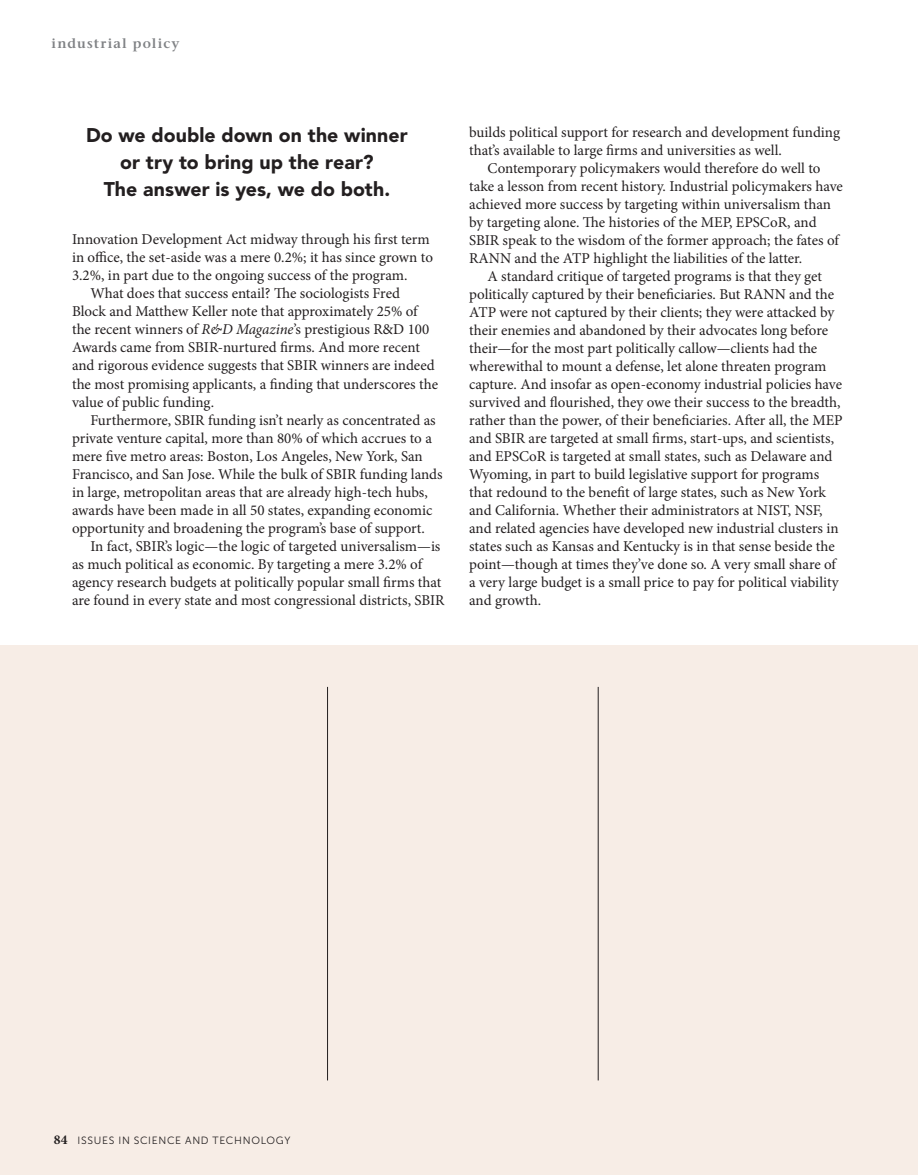
<style>
.page{position:relative;width:918px;height:1175px;background:#fff}
.page>*{position:absolute;margin:0;border:0;box-sizing:border-box;transform-origin:0 0}
.t1{font:900 19.5px/27px "Expo Black S Si";letter-spacing:.005em;color:#231f20;text-align:center}
.t2{font:15px/18px "Minion Pro";letter-spacing:-.005em;color:#231f20}
.t3{font:600 13.5px "Stone Serif";letter-spacing:.09em;color:#808285}
.t4{font:10.5px "Museo Sans 300";letter-spacing:.065em;color:#231f20}
.s1{font-style:italic}
.s2{font-family:"Minion Pro";font-weight:700;font-size:13.5px}
</style>
<div class="page">
<div style="left:0;top:645px;width:918px;height:529px;background:#f7ede6"></div>
<hr style="left:327px;top:687px;width:1px;height:393px;background:#231f20">
<hr style="left:598px;top:687px;width:1px;height:393px;background:#231f20">
<p class="t3" style="left:52px;top:35px;width:130px">industrial policy</p>
<h1 class="t1" style="left:86px;top:121px;width:323px">Do we double down on the winner or try to bring up the rear?<br>The answer is yes, we do both.</h1>
<p class="t2" style="left:72px;top:231px;width:359px">Innovation Development Act midway through his first term</p>
<p class="t2" style="left:72px;top:249px;width:363px">in office, the set-aside was a mere 0.2%; it has since grown to</p>
<p class="t2" style="left:72px;top:267px;width:337px">3.2%, in part due to the ongoing success of the program.</p>
<p class="t2" style="left:90px;top:285px;width:311px">What does that success entail? The sociologists Fred</p>
<p class="t2" style="left:72px;top:303px;width:347px">Block and Matthew Keller note that approximately 25% of</p>
<p class="t2" style="left:72px;top:321px;width:359px">the recent winners of <span class="s1">R&amp;D Magazine</span>’s prestigious R&amp;D 100</p>
<p class="t2" style="left:72px;top:339px;width:350px">Awards came from SBIR-nurtured firms. And more recent</p>
<p class="t2" style="left:72px;top:357px;width:364px">and rigorous evidence suggests that SBIR winners are indeed</p>
<p class="t2" style="left:72px;top:375px;width:368px">the most promising applicants, a finding that underscores the</p>
<p class="t2" style="left:72px;top:393px;width:144px">value of public funding.</p>
<p class="t2" style="left:90px;top:411px;width:347px">Furthermore, SBIR funding isn’t nearly as concentrated as</p>
<p class="t2" style="left:72px;top:429px;width:361px">private venture capital, more than 80% of which accrues to a</p>
<p class="t2" style="left:72px;top:447px;width:352px">mere five metro areas: Boston, Los Angeles, New York, San</p>
<p class="t2" style="left:72px;top:465px;width:372px">Francisco, and San Jose. While the bulk of SBIR funding lands</p>
<p class="t2" style="left:72px;top:483px;width:357px">in large, metropolitan areas that are already high-tech hubs,</p>
<p class="t2" style="left:72px;top:501px;width:362px">awards have been made in all 50 states, expanding economic</p>
<p class="t2" style="left:72px;top:519px;width:354px">opportunity and broadening the program’s base of support.</p>
<p class="t2" style="left:90px;top:537px;width:352px">In fact, SBIR’s logic—the logic of targeted universalism—is</p>
<p class="t2" style="left:72px;top:555px;width:352px">as much political as economic. By targeting a mere 3.2% of</p>
<p class="t2" style="left:72px;top:573px;width:371px">agency research budgets at politically popular small firms that</p>
<p class="t2" style="left:72px;top:591px;width:374px">are found in every state and most congressional districts, SBIR</p>
<p class="t2" style="left:469px;top:123px;width:372px">builds political support for research and development funding that’s available to large firms and universities as well.</p>
<p class="t2" style="left:469px;top:159px;width:375px;text-indent:18px">Contemporary policymakers would therefore do well to take a lesson from recent history. Industrial policymakers have achieved more success by targeting within universalism than by targeting alone. The histories of the MEP, EPSCoR, and SBIR speak to the wisdom of the former approach; the fates of RANN and the ATP highlight the liabilities of the latter.</p>
<p class="t2" style="left:469px;top:267px;width:375px;text-indent:18px">A standard critique of targeted programs is that they get politically captured by their beneficiaries. But RANN and the ATP were not captured by their clients; they were attacked by their enemies and abandoned by their advocates long before their—for the most part politically callow—clients had the wherewithal to mount a defense, let alone threaten program capture. And insofar as open-economy industrial policies have survived and flourished, they owe their success to the breadth, rather than the power, of their beneficiaries. After all, the MEP and SBIR are targeted at small firms, start-ups, and scientists, and EPSCoR is targeted at small states, such as Delaware and Wyoming, in part to build legislative support for programs that redound to the benefit of large states, such as New York and California. Whether their administrators at NIST, NSF, and related agencies have developed new industrial clusters in states such as Kansas and Kentucky is in that sense beside the point—though at times they’ve done so. A very small share of a very large budget is a small price to pay for political viability and growth.</p>
<p class="t4" style="left:54px;top:1135px;width:238px"><span class="s2">84</span> ISSUES IN SCIENCE AND TECHNOLOGY</p>
</div>
